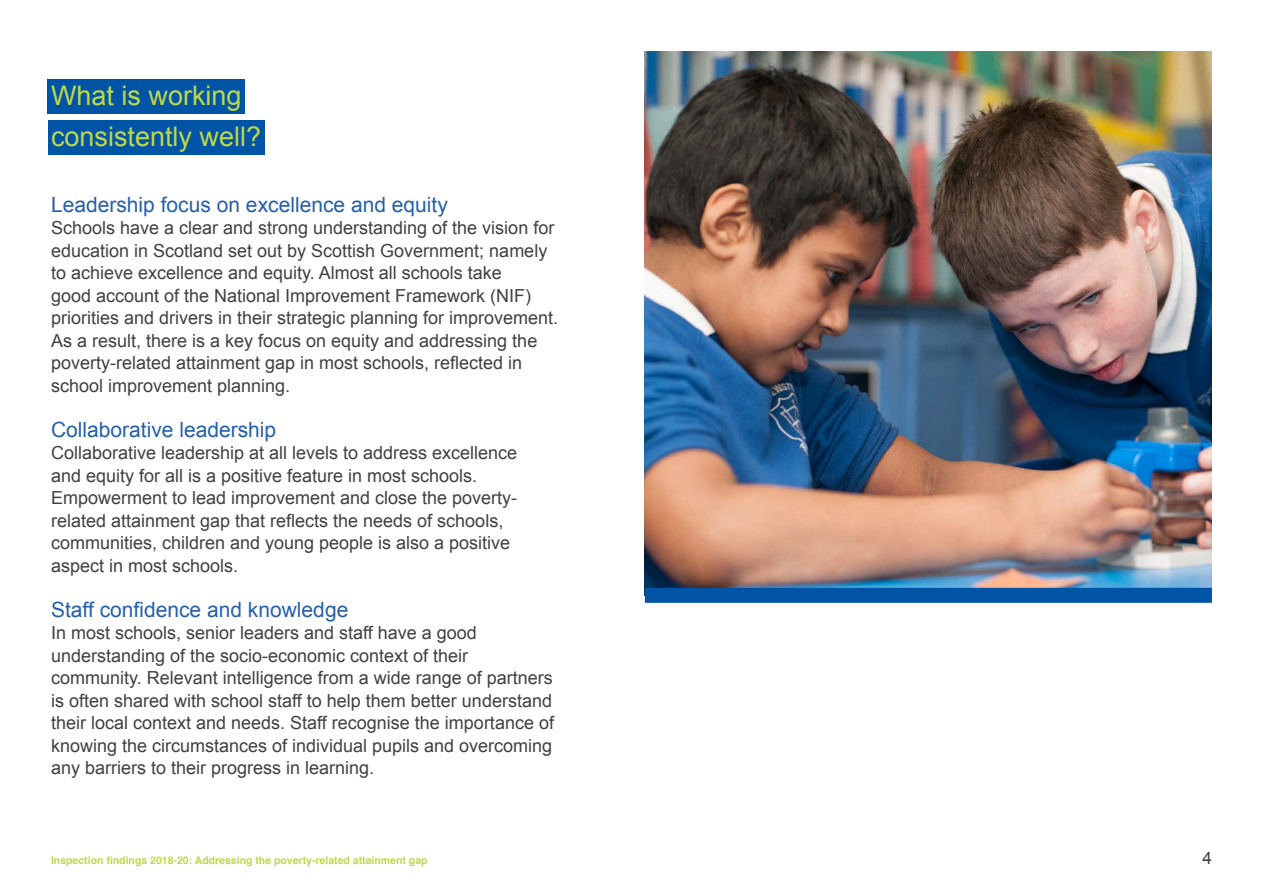
<style>
.page{position:relative;width:1263px;height:893px;background:#fff}
.page>*{position:absolute;margin:0;border:0;box-sizing:border-box;transform-origin:0 0}
.QI_headers{font:27px "Arial";color:#c0d846}
.Heading_2{font:21px "Arial";color:#255fac}
.Normal_text{font:18px/22.5px "Arial";color:#414042}
.t1{font:17.25px "Arial";color:#414042}
.t2{font:700 10.5px "Helvetica";color:#c0d846}
</style>
<div class="page">
<div style="left:48px;top:79px;width:197px;height:35px;background:#0054a6"></div>
<div style="left:48px;top:120px;width:216px;height:35px;background:#0054a6"></div>
<img style="left:645px;top:51px;width:567px;height:537px">
<div style="left:645px;top:588px;width:567px;height:15px;background:#0054a6"></div>
<p class="QI_headers" style="left:51px;top:78px;width:192px">What is working</p>
<p class="QI_headers" style="left:51px;top:118px;width:212px">consistently well?</p>
<p class="Heading_2" style="left:51px;top:190px;width:398px">Leadership focus on excellence and equity</p>
<p class="Normal_text" style="left:51px;top:217px;width:509px">Schools have a clear and strong understanding of the vision for education in Scotland set out by Scottish Government; namely to achieve excellence and equity. Almost all schools take<br>good account of the National Improvement Framework (NIF) priorities and drivers in their strategic planning for improvement.<br>As a result, there is a key focus on equity and addressing the poverty-related attainment gap in most schools, reflected in school improvement planning.</p>
<p class="Heading_2" style="left:51px;top:415px;width:227px">Collaborative leadership</p>
<p class="Normal_text" style="left:51px;top:442px;width:468px">Collaborative leadership at all levels to address excellence and equity for all is a positive feature in most schools.<br>Empowerment to lead improvement and close the poverty&shy;related attainment gap that reflects the needs of schools, communities, children and young people is also a positive aspect in most schools.</p>
<p class="Heading_2" style="left:51px;top:595px;width:299px">Staff confidence and knowledge</p>
<p class="Normal_text" style="left:51px;top:622px;width:504px">In most schools, senior leaders and staff have a good understanding of the socio-economic context of their community. Relevant intelligence from a wide range of partners is often shared with school staff to help them better understand their local context and needs. Staff recognise the importance of knowing the circumstances of individual pupils and overcoming any barriers to their progress in learning.</p>
<p class="t2" style="left:51px;top:852px;width:378px">Inspection findings 2018-20: Addressing the poverty-related attainment gap</p>
<p class="t1" style="left:1202px;top:847px;width:11px">4</p>
</div>
